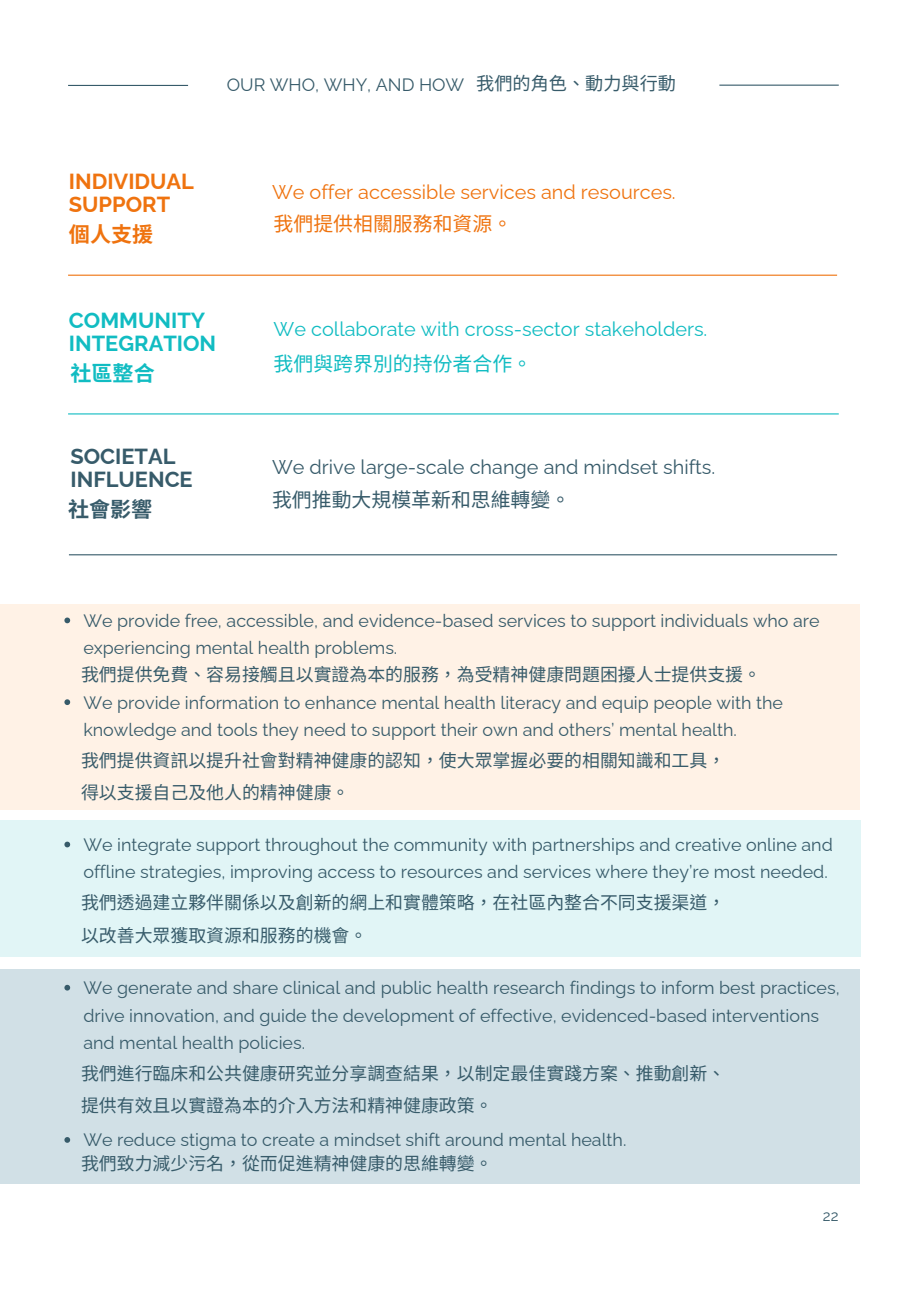
<style>
.page{position:relative;width:918px;height:1289px;background:#fff}
.page>*{position:absolute;margin:0;border:0;box-sizing:border-box;transform-origin:0 0}
.t1{font:700 21.75px/23px "Raleway";color:#11bcc2}
.t2{font:700 21.75px/23px "Raleway";color:#ef730f}
.t3{font:700 21.75px/23px "Raleway";color:#375b6a}
.t4{font:700 21.15px "Noto Sans HK";color:#ef730f}
.t5{font:700 21.15px "Noto Sans HK";color:#375b6a}
.t6{font:700 21.15px "Noto Sans HK";color:#11bcc2}
.t7{font:19.95px "Raleway";color:#11bcc2}
.t8{font:19.95px "Raleway";color:#375b6a}
.t9{font:19.95px "Raleway";color:#ef730f}
.t10{font:19.95px "Noto Sans HK";color:#375b6a}
.t11{font:19.95px "Noto Sans HK";color:#11bcc2}
.t12{font:19.95px "Noto Sans HK";color:#ef730f}
.t13{font:18.15px "Noto Sans HK";color:#375b6a}
.t14{font:17.85px/27.6px "Raleway";color:#375b6a}
.t15{font:17.85px "Noto Sans HK";color:#375b6a}
.t16{font:17.85px "Noto Sans TC";color:#375b6a}
.t17{font:15px "Raleway";color:#375b6a}
</style>
<div class="page">
<div style="left:0;top:968px;width:860px;height:215px;background:#d1e0e6"></div>
<div style="left:0;top:604px;width:860px;height:205px;background:#fff2e6"></div>
<div style="left:0;top:820px;width:860px;height:137px;background:#e1f5f6"></div>
<svg style="left:64px;top:617px;width:6px;height:6px"></svg>
<svg style="left:64px;top:699px;width:6px;height:6px"></svg>
<svg style="left:64px;top:841px;width:6px;height:6px"></svg>
<svg style="left:64px;top:984px;width:6px;height:6px"></svg>
<svg style="left:64px;top:1137px;width:6px;height:5px"></svg>
<hr style="left:68px;top:274px;width:769px;height:2px;background:#ef730f">
<hr style="left:69px;top:554px;width:768px;height:1px;background:#375b6a">
<hr style="left:68px;top:413px;width:771px;height:1px;background:#11bcc2">
<hr style="left:68px;top:85px;width:120px;height:1px;background:#375b6a">
<hr style="left:719px;top:85px;width:120px;height:1px;background:#375b6a">
<p class="t14" style="left:227px;top:71px;width:239px">OUR WHO, WHY, AND HOW</p>
<p class="t13" style="left:476px;top:69px;width:201px">我們的角色、動力與行動</p>
<h2 class="t2" style="left:69px;top:170px;width:127px">INDIVIDUAL<br>SUPPORT</h2>
<p class="t4" style="left:69px;top:217px;width:86px">個人支援</p>
<p class="t1" style="left:69px;top:309px;width:149px">COMMUNITY<br>INTEGRATION</p>
<p class="t6" style="left:70px;top:356px;width:86px">社區整合</p>
<p class="t3" style="left:70px;top:445px;width:124px">SOCIETAL<br>INFLUENCE</p>
<p class="t5" style="left:68px;top:492px;width:86px">社會影響</p>
<p class="t9" style="left:272px;top:180px;width:405px">We offer accessible services and resources.</p>
<p class="t12" style="left:274px;top:208px;width:240px">我們提供相關服務和資源。</p>
<p class="t7" style="left:274px;top:317px;width:435px">We collaborate with cross-sector stakeholders.</p>
<p class="t11" style="left:274px;top:347px;width:260px">我們與跨界別的持份者合作。</p>
<p class="t8" style="left:272px;top:455px;width:445px">We drive large-scale change and mindset shifts.</p>
<p class="t10" style="left:272px;top:483px;width:300px">我們推動大規模革新和思維轉變。</p>
<p class="t14" style="left:83px;top:606px;width:738px">We provide free, accessible, and evidence-based services to support individuals who are experiencing mental health problems.</p>
<h3 class="t15" style="left:81px;top:660px;width:682px">我們提供免費、容易接觸且以實證為本的服務，為受精神健康問題困擾人士提供支援。</h3>
<h1 class="t14" style="left:83px;top:688px;width:701px">We provide information to enhance mental health literacy and equip people with the knowledge and tools they need to support their own and others’ mental health.</h1>
<h1 class="t15" style="left:81px;top:746px;width:646px">我們提供資訊以提升社會對精神健康的認知，使大眾掌握必要的相關知識和工具，</h1>
<h2 class="t15" style="left:81px;top:778px;width:270px">得以支援自己及他人的精神健康。</h2>
<p class="t14" style="left:83px;top:830px;width:751px">We integrate support throughout the community with partnerships and creative online and offline strategies, improving access to resources and services where they’re most needed.</p>
<h1 class="t15" style="left:81px;top:888px;width:646px">我們透過建立夥伴關係以及創新的網上和實體策略，在社區內整合不同支援渠道，</h1>
<h1 class="t15" style="left:81px;top:920px;width:288px">以改善大眾獲取資源和服務的機會。</h1>
<h2 class="t14" style="left:83px;top:973px;width:758px">We generate and share clinical and public health research findings to inform best practices, drive innovation, and guide the development of effective, evidenced-based interventions and mental health policies.</h2>
<p class="t15" style="left:81px;top:1059px;width:646px">我們進行臨床和公共健康研究並分享調查結果，以制定最佳實踐方案、推動創新、</p>
<h1 class="t15" style="left:81px;top:1091px;width:413px">提供有效且以實證為本的介入方法和精神健康政策。</h1>
<h1 class="t14" style="left:83px;top:1125px;width:545px">We reduce stigma to create a mindset shift around mental health.</h1>
<h2 class="t16" style="left:81px;top:1149px;width:413px">我們致力減少污名，從而促進精神健康的思維轉變。</h2>
<p class="t17" style="left:823px;top:1206px;width:17px">22</p>
</div>
